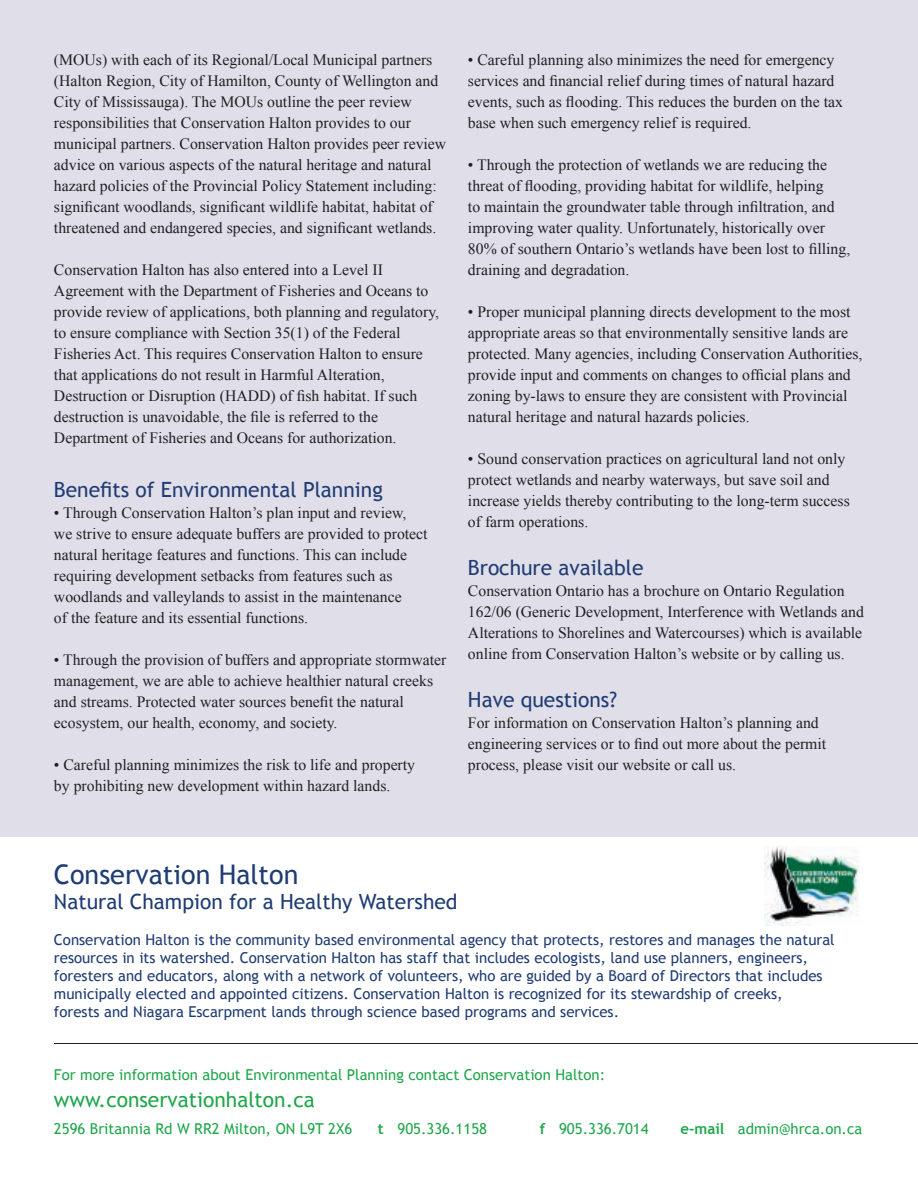
<style>
.page{position:relative;width:918px;height:1188px;background:#fff}
.page>*{position:absolute;margin:0;border:0;box-sizing:border-box;transform-origin:0 0}
.t1{font:27px "Trebuchet MS";color:#1f3c74}
.t2{font:21px "Trebuchet MS";color:#203c73}
.t3{font:21px "Trebuchet MS";color:#1f3c74}
.t4{font:21px "Trebuchet MS";color:#1fa74a}
.t5{font:15.75px/21px "Times New Roman";color:#231f20}
.t6{font:15px/18px "Trebuchet MS";color:#1f3c74}
.t7{font:15px "Trebuchet MS";color:#1fa74a}
.s1{font-weight:700}
</style>
<div class="page">
<div style="left:0;top:0;width:918px;height:837px;background:#dfdee9"></div>
<hr style="left:54px;top:1043px;width:864px;height:1px;background:#231f20">
<img style="left:765px;top:846px;width:94px;height:80px">
<p class="t5" style="left:54px;top:51px;width:394px">(MOUs) with each of its Regional/Local Municipal partners (Halton Region, City of Hamilton, County of Wellington and City of Mississauga). The MOUs outline the peer review responsibilities that Conservation Halton provides to our municipal partners. Conservation Halton provides peer review advice on various aspects of the natural heritage and natural hazard policies of the Provincial Policy Statement including: significant woodlands, significant wildlife habitat, habitat of threatened and endangered species, and significant wetlands.</p>
<p class="t5" style="left:54px;top:261px;width:387px">Conservation Halton has also entered into a Level II Agreement with the Department of Fisheries and Oceans to provide review of applications, both planning and regulatory, to ensure compliance with Section 35(1) of the Federal Fisheries Act. This requires Conservation Halton to ensure that applications do not result in Harmful Alteration, Destruction or Disruption (HADD) of fish habitat. If such destruction is unavoidable, the file is referred to the Department of Fisheries and Oceans for authorization.</p>
<h2 class="t2" style="left:54px;top:481px;width:330px">Benefits of Environmental Planning</h2>
<p class="t5" style="left:54px;top:504px;width:375px">• Through Conservation Halton’s plan input and review, we strive to ensure adequate buffers are provided to protect natural heritage features and functions. This can include requiring development setbacks from features such as woodlands and valleylands to assist in the maintenance<br>of the feature and its essential functions.</p>
<p class="t5" style="left:54px;top:651px;width:394px">• Through the provision of buffers and appropriate stormwater management, we are able to achieve healthier natural creeks and streams. Protected water sources benefit the natural ecosystem, our health, economy, and society.</p>
<p class="t5" style="left:54px;top:756px;width:363px">• Careful planning minimizes the risk to life and property by prohibiting new development within hazard lands.</p>
<p class="t5" style="left:468px;top:51px;width:377px">• Careful planning also minimizes the need for emergency services and financial relief during times of natural hazard events, such as flooding. This reduces the burden on the tax base when such emergency relief is required.</p>
<p class="t5" style="left:468px;top:156px;width:384px">• Through the protection of wetlands we are reducing the threat of flooding, providing habitat for wildlife, helping<br>to maintain the groundwater table through infiltration, and improving water quality. Unfortunately, historically over 80% of southern Ontario’s wetlands have been lost to filling, draining and degradation.</p>
<p class="t5" style="left:468px;top:303px;width:396px">• Proper municipal planning directs development to the most appropriate areas so that environmentally sensitive lands are protected. Many agencies, including Conservation Authorities, provide input and comments on changes to official plans and zoning by-laws to ensure they are consistent with Provincial natural heritage and natural hazards policies.</p>
<p class="t5" style="left:468px;top:450px;width:383px">• Sound conservation practices on agricultural land not only protect wetlands and nearby waterways, but save soil and increase yields thereby contributing to the long-term success of farm operations.</p>
<h2 class="t2" style="left:468px;top:559px;width:177px">Brochure available</h2>
<p class="t5" style="left:468px;top:582px;width:398px">Conservation Ontario has a brochure on Ontario Regulation 162/06 (Generic Development, Interference with Wetlands and Alterations to Shorelines and Watercourses) which is available online from Conservation Halton’s website or by calling us.</p>
<h2 class="t2" style="left:468px;top:691px;width:151px">Have questions?</h2>
<p class="t5" style="left:468px;top:714px;width:360px">For information on Conservation Halton’s planning and engineering services or to find out more about the permit process, please visit our website or call us.</p>
<h1 class="t1" style="left:54px;top:864px;width:246px">Conservation Halton</h1>
<h2 class="t3" style="left:54px;top:894px;width:405px">Natural Champion for a Healthy Watershed</h2>
<p class="t6" style="left:54px;top:932px;width:782px">Conservation Halton is the community based environmental agency that protects, restores and manages the natural resources in its watershed. Conservation Halton has staff that includes ecologists, land use planners, engineers, foresters and educators, along with a network of volunteers, who are guided by a Board of Directors that includes municipally elected and appointed citizens. Conservation Halton is recognized for its stewardship of creeks,<br>forests and Niagara Escarpment lands through science based programs and services.</p>
<p class="t7" style="left:54px;top:1069px;width:553px">For more information about Environmental Planning contact Conservation Halton:</p>
<h2 class="t4" style="left:54px;top:1092px;width:262px">www.conservationhalton.ca</h2>
<p class="t7" style="left:54px;top:1123px;width:300px">2596 Britannia Rd W RR2 Milton, ON L9T 2X6</p>
<p class="t7" style="left:378px;top:1123px;width:111px"><span class="s1">t</span> 905.336.1158</p>
<p class="t7" style="left:540px;top:1123px;width:110px"><span class="s1">f</span> 905.336.7014</p>
<p class="t7" style="left:680px;top:1123px;width:184px"><span class="s1">e-mail</span> admin@hrca.on.ca</p>
</div>
